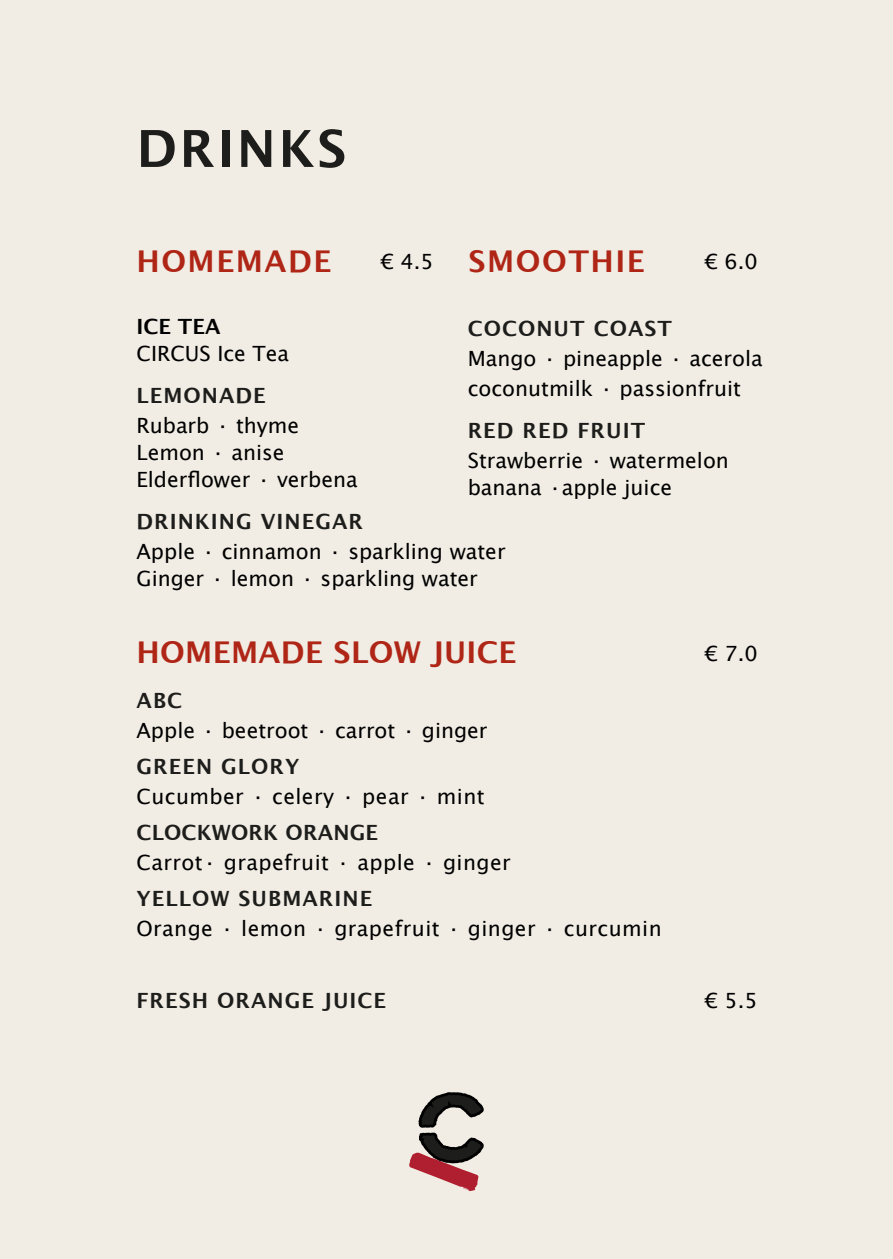
<style>
.page{position:relative;width:893px;height:1259px;background:#f1ede4}
.page>*{position:absolute;margin:0;border:0;box-sizing:border-box;transform-origin:0 0}
.t1{font:700 51px "Lucida Grande";letter-spacing:.05em;color:#1d1d1b}
.t2{font:700 30px "Lucida Grande";letter-spacing:.01em;color:#af2617}
.t3{font:700 30px "Lucida Grande";letter-spacing:.05em;color:#af2617}
.t4{font:21px/27px "Lucida Grande";color:#000}
.t5{font:21px "Lucida Grande";letter-spacing:.02em;color:#000}
.t6{font:700 21px "Lucida Grande";letter-spacing:.05em;color:#1d1d1b}
.t7{font:700 21px "Lucida Grande";letter-spacing:.01em;color:#1d1d1b}
.t8{font:700 21px "Lucida Grande";color:#000}
</style>
<div class="page">
<svg style="left:409px;top:1092px;width:75px;height:99px"></svg>
<h1 class="t1" style="left:136px;top:127px;width:211px">DRINKS</h1>
<h2 class="t3" style="left:136px;top:249px;width:196px">HOMEMADE</h2>
<h2 class="t3" style="left:469px;top:249px;width:178px">SMOOTHIE</h2>
<p class="t4" style="left:381px;top:249px;width:55px">€ 4.5</p>
<p class="t4" style="left:705px;top:249px;width:55px">€ 6.0</p>
<p class="t8" style="left:136px;top:318px;width:86px">ICE TEA</p>
<p class="t4" style="left:136px;top:342px;width:154px">CIRCUS Ice Tea</p>
<p class="t6" style="left:136px;top:387px;width:131px">LEMONADE</p>
<p class="t4" style="left:136px;top:414px;width:223px">Rubarb ∙ thyme<br>Lemon ∙ anise<br>Elderflower ∙ verbena</p>
<p class="t6" style="left:136px;top:513px;width:228px">DRINKING VINEGAR</p>
<p class="t4" style="left:136px;top:540px;width:371px">Apple ∙ cinnamon ∙ sparkling water<br>Ginger ∙ lemon ∙ sparkling water</p>
<p class="t6" style="left:468px;top:319px;width:206px">COCONUT COAST</p>
<p class="t4" style="left:468px;top:345px;width:296px;line-height:30px">Mango ∙ pineapple ∙ acerola coconutmilk ∙ passionfruit</p>
<p class="t6" style="left:468px;top:421px;width:179px">RED RED FRUIT</p>
<p class="t4" style="left:468px;top:448px;width:263px">Strawberrie ∙ watermelon banana ∙apple juice</p>
<h2 class="t2" style="left:136px;top:640px;width:382px">HOMEMADE SLOW JUICE</h2>
<p class="t6" style="left:136px;top:691px;width:47px">ABC</p>
<p class="t4" style="left:136px;top:718px;width:352px">Apple ∙ beetroot ∙ carrot ∙ ginger</p>
<p class="t6" style="left:136px;top:757px;width:165px">GREEN GLORY</p>
<p class="t5" style="left:136px;top:787px;width:350px">Cucumber ∙ celery ∙ pear ∙ mint</p>
<p class="t7" style="left:136px;top:823px;width:243px">CLOCKWORK ORANGE</p>
<p class="t5" style="left:136px;top:853px;width:376px">Carrot∙ grapefruit ∙ apple ∙ ginger</p>
<p class="t6" style="left:136px;top:889px;width:237px">YELLOW SUBMARINE</p>
<p class="t5" style="left:136px;top:919px;width:527px">Orange ∙ lemon ∙ grapefruit ∙ ginger ∙ curcumin</p>
<p class="t6" style="left:136px;top:991px;width:251px">FRESH ORANGE JUICE</p>
<p class="t4" style="left:705px;top:641px;width:55px">€ 7.0</p>
<p class="t4" style="left:705px;top:988px;width:55px">€ 5.5</p>
</div>
